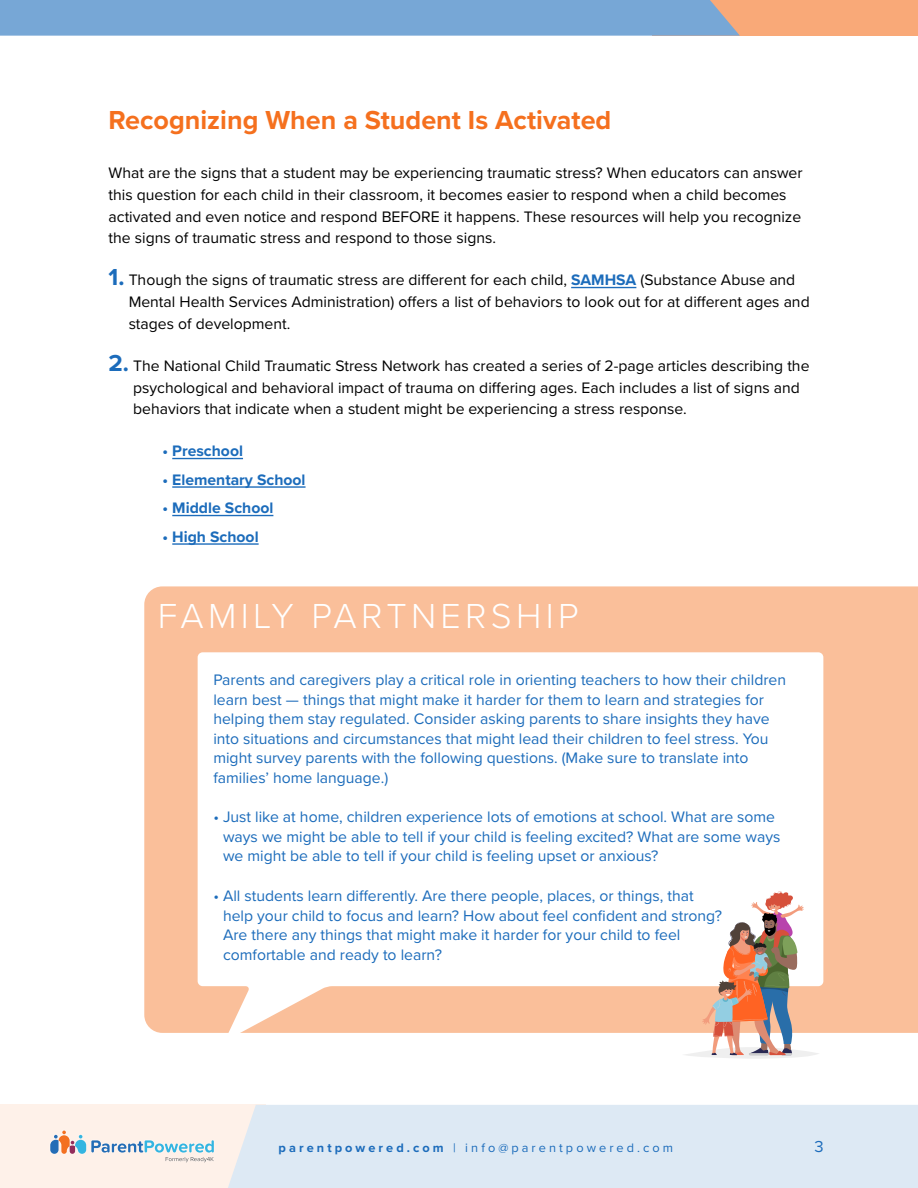
<style>
.page{position:relative;width:918px;height:1188px;background:#fff}
.page>*{position:absolute;margin:0;border:0;box-sizing:border-box;transform-origin:0 0}
.body_copy{font:300 36px "Proxima Nova";letter-spacing:.12em;color:#fff}
.t1{font:700 27px "Proxima Nova";color:#f5701e}
.t2{font:16.5px "Proxima Nova";color:#1c6cbb}
.body_copy-2{font:15.75px/19.5px "Proxima Nova";color:#1c6cbb}
.body_copy-3{font:15.75px/21.8px "Proxima Nova";color:#000}
.body_copy-4{font:700 15.75px "Proxima Nova";color:#1c6cbb}
.t3{font:12.75px "Proxima Nova";letter-spacing:.24em;color:#1c6cbb}
.s1{font-weight:700;font-size:24px;color:#1c6cbb}
.s2{font-weight:700;color:#1c6cbb}
.s3{font-weight:700}
</style>
<div class="page">
<div style="left:0;top:1105px;width:266px;height:83px;background:#fef1e9"></div>
<div style="left:228px;top:1105px;width:690px;height:83px;background:#dde9f4"></div>
<svg style="left:50px;top:1131px;width:164px;height:31px"></svg>
<div style="left:652px;top:0;width:266px;height:36px;background:#f9a978"></div>
<div style="left:0;top:0;width:740px;height:36px;background:#77a7d6"></div>
<hr style="left:571px;top:287px;width:65px;height:1px;background:#1c6cbb">
<hr style="left:172px;top:458px;width:71px;height:1px;background:#1c6cbb">
<hr style="left:172px;top:486px;width:134px;height:2px;background:#1c6cbb">
<hr style="left:172px;top:515px;width:101px;height:1px;background:#1c6cbb">
<hr style="left:172px;top:543px;width:87px;height:2px;background:#1c6cbb">
<div style="left:144px;top:586px;width:774px;height:447px;background:#fabf9a"></div>
<svg style="left:198px;top:652px;width:625px;height:381px"></svg>
<svg style="left:682px;top:891px;width:138px;height:168px"></svg>
<p class="t1" style="left:109px;top:100px;width:504px">Recognizing When a Student Is Activated</p>
<p class="body_copy-3" style="left:109px;top:161px;width:696px">What are the signs that a student may be experiencing traumatic stress? When educators can answer this question for each child in their classroom, it becomes easier to respond when a child becomes activated and even notice and respond BEFORE it happens. These resources will help you recognize the signs of traumatic stress and respond to those signs.</p>
<p class="body_copy-3" style="left:129px;top:269px;width:683px;text-indent:-20px"><span class="s1">1.</span> Though the signs of traumatic stress are different for each child, <span class="s2">SAMHSA</span> (Substance Abuse and<br>Mental Health Services Administration) offers a list of behaviors to look out for at different ages and stages of development.</p>
<p class="body_copy-3" style="left:133px;top:354px;width:678px;text-indent:-25px"><span class="s1">2.</span> The National Child Traumatic Stress Network has created a series of 2-page articles describing the psychological and behavioral impact of trauma on differing ages. Each includes a list of signs and behaviors that indicate when a student might be experiencing a stress response.</p>
<p class="body_copy-4" style="left:163px;top:439px;width:82px">• Preschool</p>
<p class="body_copy-4" style="left:163px;top:468px;width:144px">• Elementary School</p>
<p class="body_copy-4" style="left:163px;top:496px;width:112px">• Middle School</p>
<p class="body_copy-4" style="left:163px;top:525px;width:98px">• High School</p>
<p class="body_copy" style="left:158px;top:590px;width:422px">FAMILY PARTNERSHIP</p>
<p class="body_copy-2" style="left:213px;top:670px;width:574px">Parents and caregivers play a critical role in orienting teachers to how their children learn best — things that might make it harder for them to learn and strategies for helping them stay regulated. Consider asking parents to share insights they have into situations and circumstances that might lead their children to feel stress. You might survey parents with the following questions. (Make sure to translate into families’ home language.)</p>
<p class="body_copy-2" style="left:223px;top:807px;width:559px;text-indent:-10px">• Just like at home, children experience lots of emotions at school. What are some ways we might be able to tell if your child is feeling excited? What are some ways we might be able to tell if your child is feeling upset or anxious?</p>
<p class="body_copy-2" style="left:223px;top:886px;width:501px;text-indent:-10px">• All students learn differently. Are there people, places, or things, that help your child to focus and learn? How about feel confident and strong?<br>Are there any things that might make it harder for your child to feel comfortable and ready to learn?</p>
<p class="t3" style="left:279px;top:1138px;width:396px"><span class="s3">parentpowered.com</span> | info@parentpowered.com</p>
<p class="t2" style="left:814px;top:1134px;width:11px">3</p>
</div>
